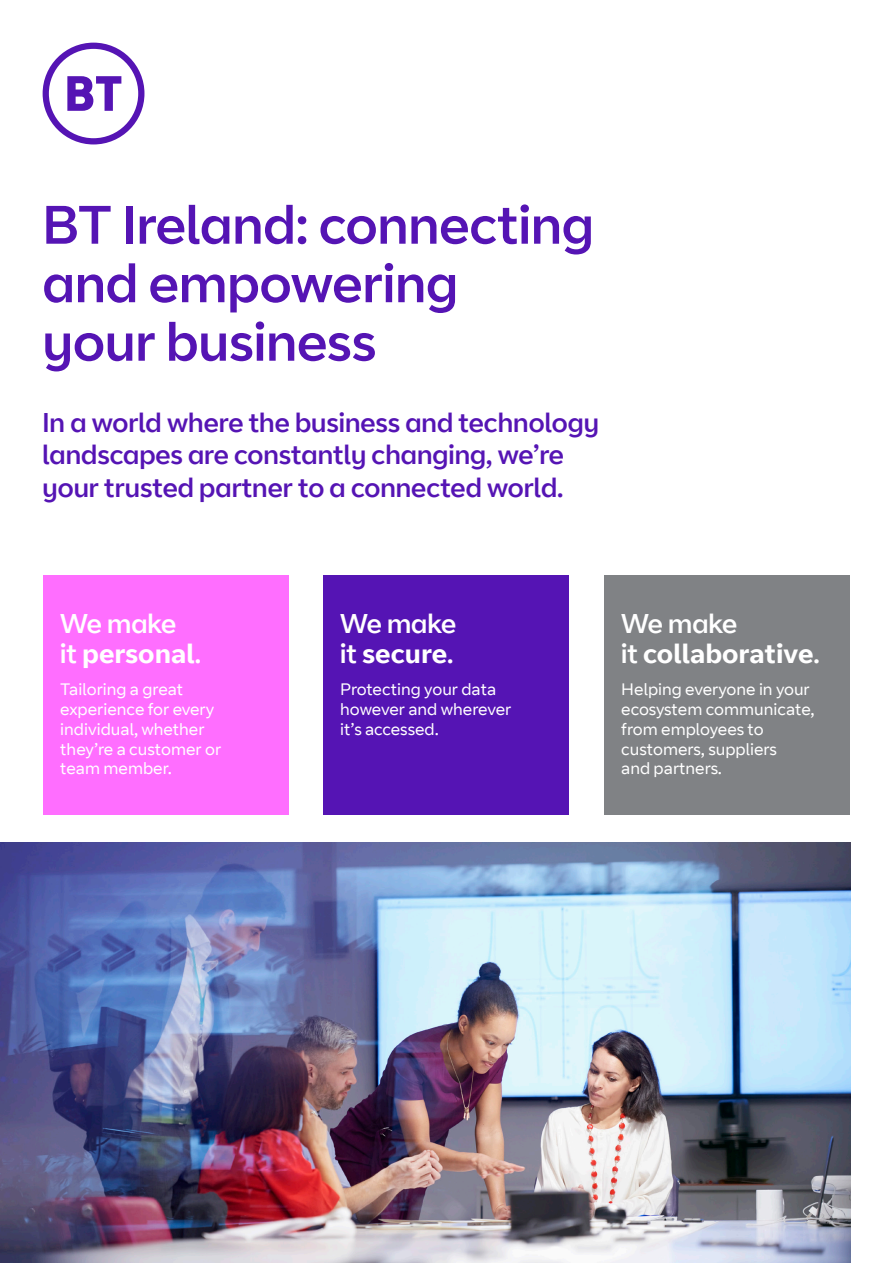
<style>
.page{position:relative;width:893px;height:1263px;background:#fff}
.page>*{position:absolute;margin:0;border:0;box-sizing:border-box;transform-origin:0 0}
.Heading{font:54px/58.5px "BT Curve Headline";color:#5514b4}
.Sub_heading{font:27px/32.4px "BT Curve Headline";color:#5514b4}
.Sub_heading_-_pink{font:27px/30px "BT Curve Headline";letter-spacing:-.02em;color:#fff}
.Sub_heading_-_pink-2{font:700 27px/30px "BT Curve";color:#fff}
.Main_body{font:16.5px/19.8px "BT Curve";color:#fff}
.s1{font-family:"BT Curve";font-weight:700}
.s2{font-family:"BT Curve Headline";font-weight:400}
</style>
<div class="page">
<svg style="left:43px;top:43px;width:101px;height:101px"></svg>
<div style="left:43px;top:575px;width:245px;height:239px;background:#ff6eff"></div>
<img style="left:0;top:843px;width:850px;height:420px">
<div style="left:323px;top:575px;width:245px;height:239px;background:#5514b4"></div>
<div style="left:604px;top:575px;width:245px;height:239px;background:#808285"></div>
<p class="Heading" style="left:43px;top:198px;width:553px">BT Ireland: connecting and empowering<br>your business</p>
<p class="Sub_heading" style="left:43px;top:408px;width:558px">In a world where the business and technology landscapes are constantly changing, we’re your trusted partner to a connected world.</p>
<p class="Sub_heading_-_pink" style="left:60px;top:609px;width:142px">We make<br>it <span class="s1">personal</span>.</p>
<p class="Main_body" style="left:60px;top:680px;width:162px">Tailoring a great experience for every individual, whether they’re a customer or team member.</p>
<p class="Sub_heading_-_pink" style="left:340px;top:609px;width:118px">We make it <span class="s1">secure</span>.</p>
<p class="Main_body" style="left:340px;top:680px;width:173px">Protecting your data however and wherever it’s accessed.</p>
<p class="Sub_heading_-_pink-2" style="left:621px;top:609px;width:200px"><span class="s2">We make<br>it</span> collaborative<span class="s2">.</span></p>
<p class="Main_body" style="left:621px;top:680px;width:195px">Helping everyone in your ecosystem communicate, from employees to customers, suppliers<br>and partners.</p>
</div>
